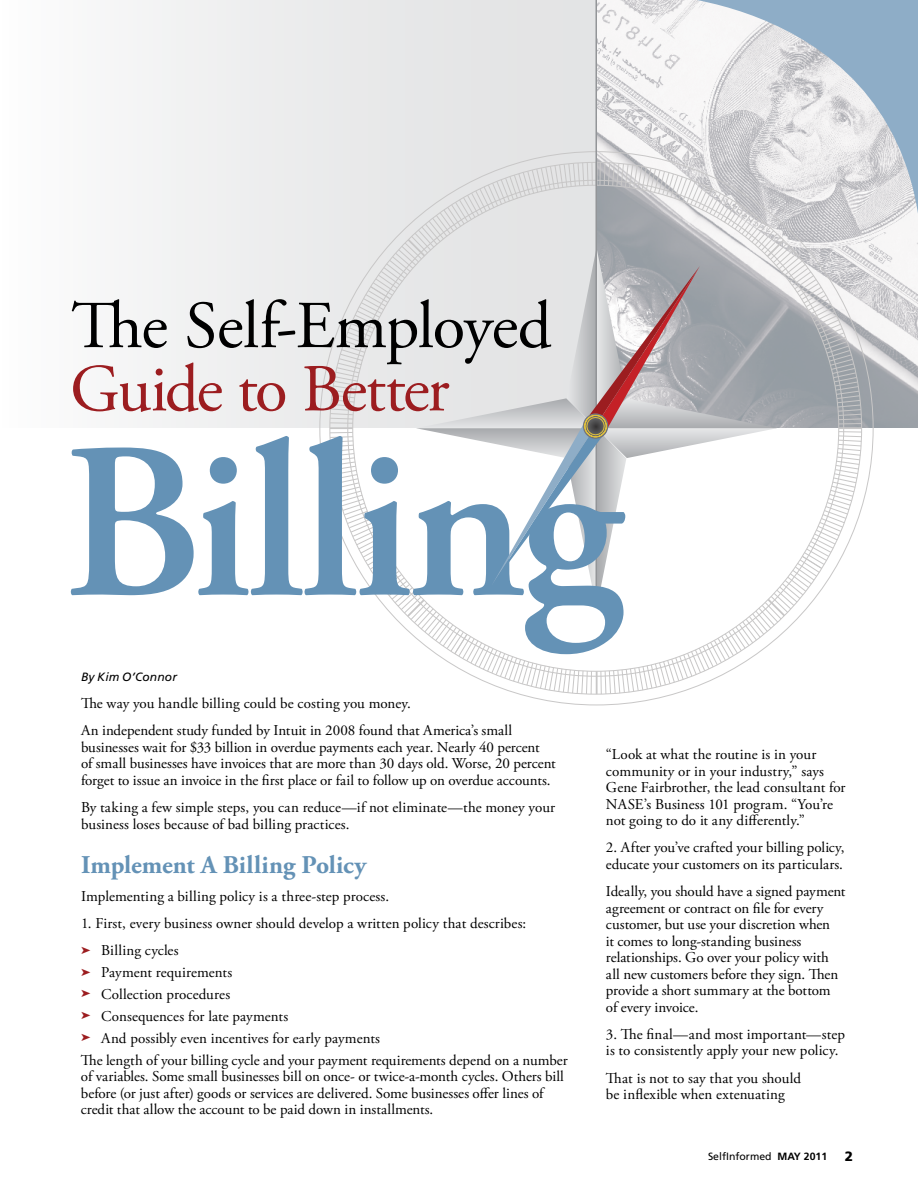
<style>
.page{position:relative;width:918px;height:1188px;background:#fff}
.page>*{position:absolute;margin:0;border:0;box-sizing:border-box;transform-origin:0 0}
.t1{font:600 221.7px "Adobe Garamond Pro";letter-spacing:-.025em;color:#6492b6}
.t2{font:66.9px "Adobe Garamond Pro";letter-spacing:-.015em;color:#000}
.t3{font:66.9px "Adobe Garamond Pro";letter-spacing:-.035em;color:#9c1d20}
.t4{font:700 25.5px "Adobe Garamond Pro";color:#6492b6}
.t5{font:15px/16.5px "Adobe Garamond Pro";color:#000}
.t6{font:900 13.5px "Frutiger";color:#000}
.t7{font:italic 12px "Frutiger";letter-spacing:.01em;color:#000}
.t8{font:10.5px "Frutiger";color:#000}
.s1{color:#9c1d20}
.s2{font-weight:700}
</style>
<div class="page">
<div style="left:0;top:0;width:596px;height:428px;background:linear-gradient(to right,#fafbfb,#dfe0e1)"></div>
<img style="left:597px;top:0;width:321px;height:428px">
<hr style="left:596px;top:0;width:1px;height:598px;background:#939598">
<svg style="left:639px;top:0;width:279px;height:269px"></svg>
<svg style="left:329px;top:162px;width:533px;height:533px"></svg>
<h2 class="t2" style="left:71px;top:286px;width:482px">The Self-Employed</h2>
<h2 class="t3" style="left:70px;top:349px;width:381px">Guide to Better</h2>
<h1 class="t1" style="left:63px;top:397px;width:561px">Billing</h1>
<p class="t7" style="left:81px;top:670px;width:98px">By Kim O’Connor</p>
<p class="t5" style="left:81px;top:690px;width:433px;line-height:27.3px">The way you handle billing could be costing you money.<br>An independent study funded by Intuit in 2008 found that America’s small</p>
<p class="t5" style="left:81px;top:739px;width:476px">businesses wait for $33 billion in overdue payments each year. Nearly 40 percent<br>of small businesses have invoices that are more than 30 days old. Worse, 20 percent forget to issue an invoice in the first place or fail to follow up on overdue accounts.</p>
<p class="t5" style="left:81px;top:800px;width:476px">By taking a few simple steps, you can reduce—if not eliminate—the money your business loses because of bad billing practices.</p>
<h3 class="t4" style="left:81px;top:850px;width:287px">Implement A Billing Policy</h3>
<p class="t5" style="left:81px;top:888px;width:310px">Implementing a billing policy is a three-step process.</p>
<p class="t5" style="left:81px;top:910px;width:447px;line-height:27.3px">1. First, every business owner should develop a written policy that describes: <span class="s1">➤</span> Billing cycles</p>
<p class="t5" style="left:81px;top:962px;width:488px;line-height:21.9px"><span class="s1">➤</span> Payment requirements<br><span class="s1">➤</span> Collection procedures<br><span class="s1">➤</span> Consequences for late payments<br><span class="s1">➤</span> And possibly even incentives for early payments<br>The length of your billing cycle and your payment requirements depend on a number</p>
<p class="t5" style="left:81px;top:1069px;width:484px">of variables. Some small businesses bill on once- or twice-a-month cycles. Others bill before (or just after) goods or services are delivered. Some businesses offer lines of credit that allow the account to be paid down in installments.</p>
<p class="t5" style="left:606px;top:747px;width:241px">“Look at what the routine is in your community or in your industry,” says Gene Fairbrother, the lead consultant for NASE’s Business 101 program. “You’re not going to do it any differently.”</p>
<p class="t5" style="left:606px;top:840px;width:240px">2. After you’ve crafted your billing policy, educate your customers on its particulars.</p>
<p class="t5" style="left:606px;top:884px;width:241px">Ideally, you should have a signed payment agreement or contract on file for every customer, but use your discretion when<br>it comes to long-standing business relationships. Go over your policy with all new customers before they sign. Then provide a short summary at the bottom of every invoice.</p>
<p class="t5" style="left:606px;top:1027px;width:240px">3. The final—and most important—step is to consistently apply your new policy.</p>
<p class="t5" style="left:606px;top:1070px;width:197px">That is not to say that you should be inflexible when extenuating</p>
<p class="t8" style="left:708px;top:1150px;width:121px">SelfInformed <span class="s2">MAY 2011</span></p>
<p class="t6" style="left:845px;top:1148px;width:10px">2</p>
</div>
